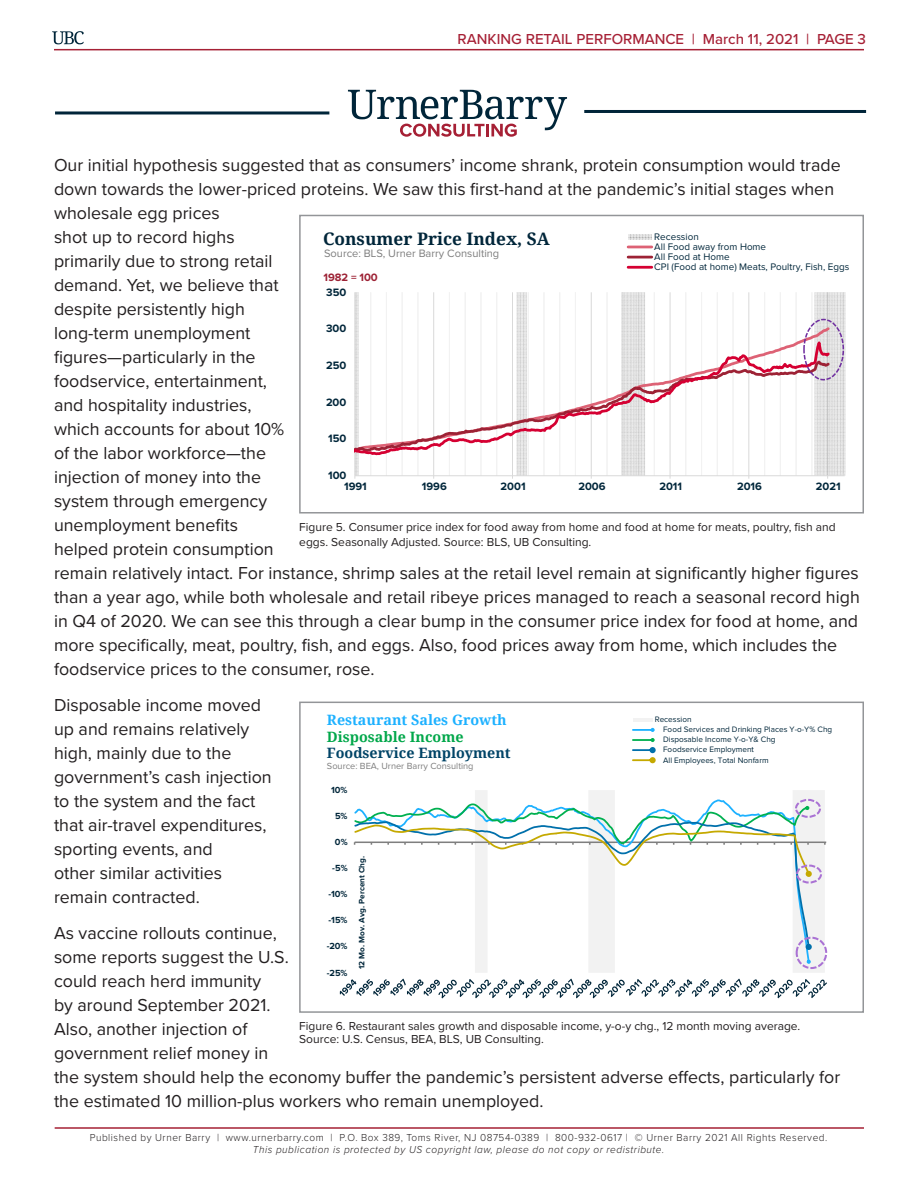
<style>
.page{position:relative;width:918px;height:1188px;background:#fff}
.page>*{position:absolute;margin:0;border:0;box-sizing:border-box;transform-origin:0 0}
.Body_Copy{font:18px/24px "Proxima Nova";color:#231f20}
.t1{font:700 17.25px "Droid Serif";color:#00263a}
.t2{font:500 15px "Proxima Nova";color:#a62035}
.t3{font:700 14.25px/16.6px "Droid Serif";color:#1db1ff}
.Body_Copy-2{font:12px/14.4px "Proxima Nova";color:#231f20}
.t4{font:700 11.1px "Proxima Nova";color:#00263a}
.t5{font:11.1px/24.2px "Proxima Nova";color:#7e7e7e}
.t6{font:300 10.5px "Proxima Nova";letter-spacing:.05em;color:#231f20;scale:.96 1}
.t7{font:italic 300 10.5px "Proxima Nova";letter-spacing:.05em;color:#231f20;scale:.96 1}
.t8{font:9.9px/10.2px "Proxima Nova";color:#00263a}
.t9{font:9.15px "Proxima Nova";color:#7e7e7e}
.t10{font:700 9.15px "Proxima Nova";color:#00263a}
.t11{font:8.1px/10.1px "Proxima Nova";color:#00263a}
.t12{font:700 8.1px "Proxima Nova";color:#00263a}
.s1{font-weight:700;color:#9d2235}
.s2{color:#00a74a}
.s3{color:#004467}
</style>
<div class="page">
<hr style="left:54px;top:49px;width:810px;height:1px;background:#a62035">
<hr style="left:354px;top:292px;width:1px;height:184px;background:#d9d9d9">
<img style="left:355px;top:292px;width:491px;height:183px">
<hr style="left:355px;top:475px;width:490px;height:1px;background:#d9d9d9">
<svg style="left:355px;top:325px;width:477px;height:6px"></svg>
<svg style="left:355px;top:331px;width:477px;height:146px"></svg>
<svg style="left:628px;top:235px;width:24px;height:4px"></svg>
<hr style="left:628px;top:246px;width:24px;height:2px;background:#dd6275">
<hr style="left:628px;top:256px;width:24px;height:2px;background:#9d2235">
<hr style="left:628px;top:266px;width:24px;height:3px;background:#d50032">
<div style="left:803px;top:319px;width:41px;height:61px;border:2px dashed #7030a0;border-radius:50%"></div>
<div style="left:299px;top:215px;width:565px;height:299px;border:2px solid #939598"></div>
<svg style="left:348px;top:90px;width:219px;height:47px"></svg>
<hr style="left:55px;top:111px;width:274px;height:3px;background:#002539">
<hr style="left:584px;top:110px;width:282px;height:3px;background:#002539">
<hr style="left:475px;top:790px;width:1px;height:183px;background:#f2f2f2">
<hr style="left:476px;top:790px;width:2px;height:183px;background:#f2f2f2">
<hr style="left:478px;top:790px;width:1px;height:183px;background:#f2f2f2">
<hr style="left:479px;top:790px;width:2px;height:183px;background:#f2f2f2">
<hr style="left:481px;top:790px;width:1px;height:183px;background:#f2f2f2">
<hr style="left:482px;top:790px;width:1px;height:183px;background:#f2f2f2">
<hr style="left:483px;top:790px;width:2px;height:183px;background:#f2f2f2">
<hr style="left:485px;top:790px;width:1px;height:183px;background:#f2f2f2">
<hr style="left:486px;top:790px;width:2px;height:183px;background:#f2f2f2">
<hr style="left:588px;top:790px;width:2px;height:183px;background:#f2f2f2">
<hr style="left:590px;top:790px;width:1px;height:183px;background:#f2f2f2">
<hr style="left:591px;top:790px;width:2px;height:183px;background:#f2f2f2">
<hr style="left:593px;top:790px;width:1px;height:183px;background:#f2f2f2">
<hr style="left:594px;top:790px;width:1px;height:183px;background:#f2f2f2">
<hr style="left:595px;top:790px;width:2px;height:183px;background:#f2f2f2">
<hr style="left:597px;top:790px;width:1px;height:183px;background:#f2f2f2">
<hr style="left:598px;top:790px;width:2px;height:183px;background:#f2f2f2">
<hr style="left:600px;top:790px;width:1px;height:183px;background:#f2f2f2">
<hr style="left:601px;top:790px;width:1px;height:183px;background:#f2f2f2">
<hr style="left:602px;top:790px;width:2px;height:183px;background:#f2f2f2">
<hr style="left:604px;top:790px;width:1px;height:183px;background:#f2f2f2">
<hr style="left:605px;top:790px;width:2px;height:183px;background:#f2f2f2">
<hr style="left:607px;top:790px;width:1px;height:183px;background:#f2f2f2">
<hr style="left:608px;top:790px;width:1px;height:183px;background:#f2f2f2">
<hr style="left:609px;top:790px;width:2px;height:183px;background:#f2f2f2">
<hr style="left:611px;top:790px;width:1px;height:183px;background:#f2f2f2">
<hr style="left:612px;top:790px;width:2px;height:183px;background:#f2f2f2">
<hr style="left:614px;top:790px;width:1px;height:183px;background:#f2f2f2">
<hr style="left:793px;top:790px;width:1px;height:183px;background:#f2f2f2">
<hr style="left:794px;top:790px;width:1px;height:183px;background:#f2f2f2">
<hr style="left:795px;top:790px;width:2px;height:183px;background:#f2f2f2">
<hr style="left:797px;top:790px;width:1px;height:183px;background:#f2f2f2">
<hr style="left:798px;top:790px;width:2px;height:183px;background:#f2f2f2">
<hr style="left:800px;top:790px;width:1px;height:183px;background:#f2f2f2">
<hr style="left:801px;top:790px;width:1px;height:183px;background:#f2f2f2">
<hr style="left:802px;top:790px;width:2px;height:183px;background:#f2f2f2">
<hr style="left:804px;top:790px;width:1px;height:183px;background:#f2f2f2">
<hr style="left:805px;top:790px;width:2px;height:183px;background:#f2f2f2">
<hr style="left:807px;top:790px;width:1px;height:183px;background:#f2f2f2">
<hr style="left:808px;top:790px;width:1px;height:183px;background:#f2f2f2">
<hr style="left:809px;top:790px;width:2px;height:183px;background:#f2f2f2">
<hr style="left:811px;top:790px;width:1px;height:183px;background:#f2f2f2">
<hr style="left:812px;top:790px;width:2px;height:183px;background:#f2f2f2">
<hr style="left:814px;top:790px;width:1px;height:183px;background:#f2f2f2">
<hr style="left:815px;top:790px;width:1px;height:183px;background:#f2f2f2">
<hr style="left:816px;top:790px;width:2px;height:183px;background:#f2f2f2">
<hr style="left:818px;top:790px;width:1px;height:183px;background:#f2f2f2">
<hr style="left:819px;top:790px;width:2px;height:183px;background:#f2f2f2">
<hr style="left:821px;top:790px;width:1px;height:183px;background:#f2f2f2">
<hr style="left:822px;top:790px;width:1px;height:183px;background:#f2f2f2">
<hr style="left:823px;top:790px;width:2px;height:183px;background:#f2f2f2">
<svg style="left:340px;top:979px;width:487px;height:19px"></svg>
<hr style="left:633px;top:718px;width:20px;height:4px;background:#f2f2f2">
<hr style="left:632px;top:729px;width:22px;height:2px;background:#1db1ff">
<svg style="left:632px;top:738px;width:24px;height:25px"></svg>
<svg style="left:354px;top:798px;width:474px;height:171px"></svg>
<div style="left:299px;top:702px;width:565px;height:311px;border:2px solid #939598"></div>
<hr style="left:55px;top:1127px;width:809px;height:2px;background:#a62035">
<svg style="left:52px;top:31px;width:32px;height:13px"></svg>
<p class="t2" style="left:458px;top:27px;width:410px">RANKING RETAIL PERFORMANCE | March 11, 2021 | PAGE 3</p>
<p class="Body_Copy" style="left:54px;top:153px;width:807px">Our initial hypothesis suggested that as consumers’ income shrank, protein consumption would trade down towards the lower-priced proteins. We saw this first-hand at the pandemic’s initial stages when wholesale egg prices<br>shot up to record highs<br>primarily due to strong retail<br>demand. Yet, we believe that<br>despite persistently high<br>long-term unemployment<br>figures—particularly in the<br>foodservice, entertainment,<br>and hospitality industries,<br>which accounts for about 10%<br>of the labor workforce—the<br>injection of money into the<br>system through emergency<br>unemployment benefits<br>helped protein consumption<br>remain relatively intact. For instance, shrimp sales at the retail level remain at significantly higher figures than a year ago, while both wholesale and retail ribeye prices managed to reach a seasonal record high in Q4 of 2020. We can see this through a clear bump in the consumer price index for food at home, and more specifically, meat, poultry, fish, and eggs. Also, food prices away from home, which includes the foodservice prices to the consumer, rose.</p>
<p class="Body_Copy" style="left:54px;top:693px;width:219px">Disposable income moved up and remains relatively high, mainly due to the government’s cash injection to the system and the fact that air-travel expenditures, sporting events, and<br>other similar activities remain contracted.</p>
<p class="Body_Copy" style="left:54px;top:921px;width:788px">As vaccine rollouts continue,<br>some reports suggest the U.S.<br>could reach herd immunity<br>by around September 2021.<br>Also, another injection of<br>government relief money in<br>the system should help the economy buffer the pandemic’s persistent adverse effects, particularly for the estimated 10 million-plus workers who remain unemployed.</p>
<p class="t1" style="left:323px;top:227px;width:228px">Consumer Price Index, SA</p>
<p class="t8" style="left:654px;top:232px;width:197px">Recession<br>All Food away from Home<br>All Food at Home<br>CPI (Food at home) Meats, Poultry, Fish, Eggs</p>
<p class="t5" style="left:323px;top:241px;width:177px">Source: BLS, Urner Barry Consulting<br><span class="s1">1982 = 100</span></p>
<p class="t4" style="left:326px;top:287px;width:22px">350</p>
<p class="t4" style="left:326px;top:324px;width:22px">300</p>
<p class="t4" style="left:326px;top:360px;width:22px">250</p>
<p class="t4" style="left:326px;top:397px;width:22px">200</p>
<p class="t4" style="left:328px;top:434px;width:20px">150</p>
<p class="t4" style="left:328px;top:470px;width:20px">100</p>
<p class="t4" style="left:344px;top:482px;width:24px">1991</p>
<p class="t4" style="left:422px;top:482px;width:26px">1996</p>
<p class="t4" style="left:501px;top:482px;width:26px">2001</p>
<p class="t4" style="left:578px;top:482px;width:29px">2006</p>
<p class="t4" style="left:659px;top:482px;width:24px">2011</p>
<p class="t4" style="left:737px;top:482px;width:26px">2016</p>
<p class="t4" style="left:816px;top:482px;width:26px">2021</p>
<p class="Body_Copy-2" style="left:299px;top:519px;width:538px">Figure 5. Consumer price index for food away from home and food at home for meats, poultry, fish and eggs. Seasonally Adjusted. Source: BLS, UB Consulting.</p>
<p class="t3" style="left:327px;top:711px;width:185px">Restaurant Sales Growth<br><span class="s2">Disposable Income<br></span><span class="s3">Foodservice Employment</span></p>
<p class="t9" style="left:327px;top:762px;width:148px">Source: BEA, Urner Barry Consulting</p>
<p class="t11" style="left:663px;top:715px;width:171px;text-indent:-8px">Recession<br>Food Services and Drinking Places Y-o-Y% Chg<br>Disposable Income Y-o-Y&amp; Chg<br>Foodservice Employment<br>All Employees, Total Nonfarm</p>
<p class="t10" style="left:331px;top:786px;width:18px">10%</p>
<p class="t10" style="left:335px;top:812px;width:14px">5%</p>
<p class="t10" style="left:335px;top:838px;width:14px">0%</p>
<p class="t12" style="left:358px;top:969px;width:115px;rotate:-90deg">12 Mo. Mov. Avg. Percent Chg.</p>
<p class="t10" style="left:332px;top:864px;width:17px">-5%</p>
<p class="t10" style="left:328px;top:890px;width:21px">-10%</p>
<p class="t10" style="left:329px;top:916px;width:21px">-15%</p>
<p class="t10" style="left:327px;top:942px;width:22px">-20%</p>
<p class="t10" style="left:327px;top:968px;width:22px">-25%</p>
<p class="Body_Copy-2" style="left:299px;top:1018px;width:503px">Figure 6. Restaurant sales growth and disposable income, y-o-y chg., 12 month moving average.</p>
<p class="Body_Copy-2" style="left:299px;top:1031px;width:246px">Source: U.S. Census, BEA, BLS, UB Consulting.</p>
<p class="t6" style="left:90px;top:1129px;width:770px">Published by Urner Barry | www.urnerbarry.com | P.O. Box 389, Toms River, NJ 08754-0389 | 800-932-0617 | © Urner Barry 2021 All Rights Reserved.</p>
<p class="t7" style="left:253px;top:1141px;width:430px">This publication is protected by US copyright law, please do not copy or redistribute.</p>
</div>
